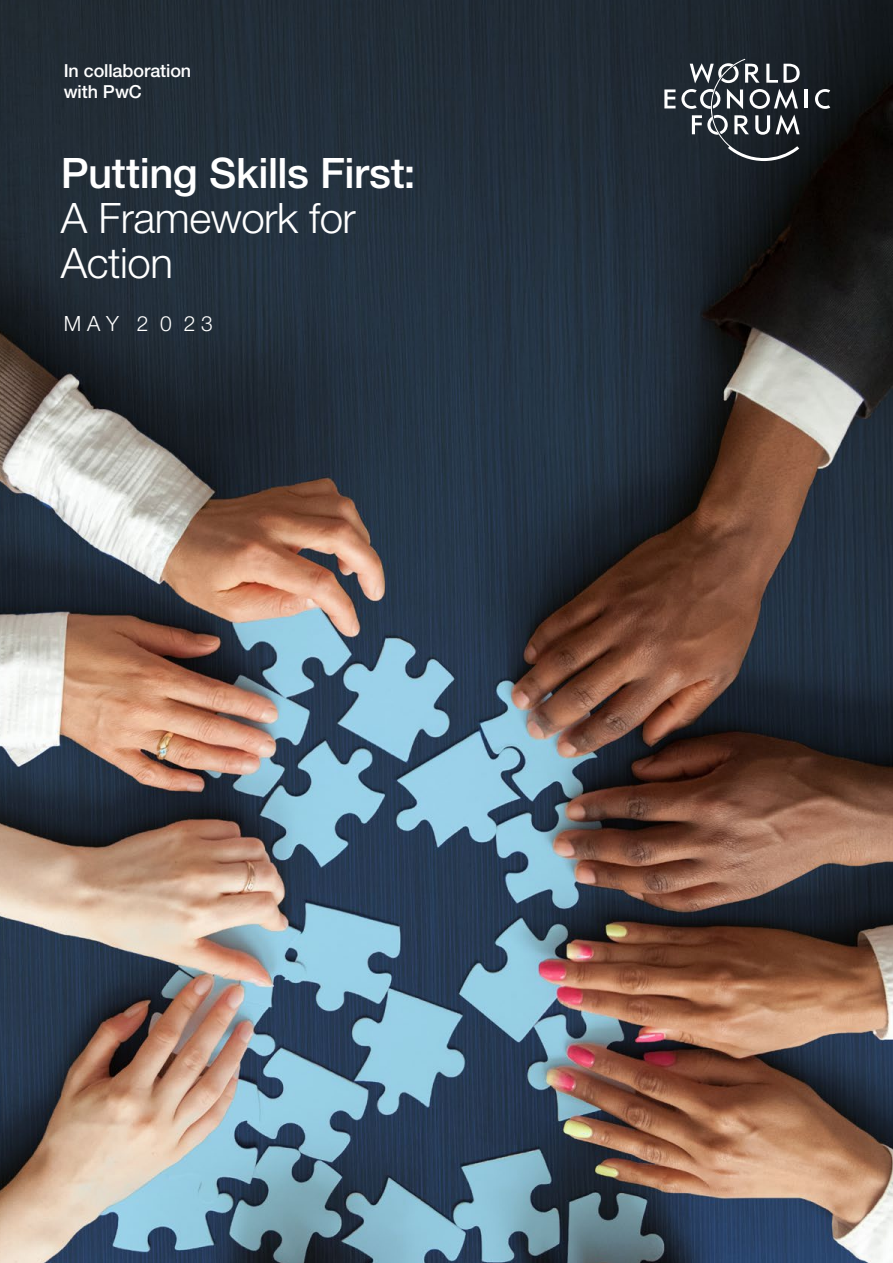
<style>
.page{position:relative;width:893px;height:1263px;background:#fff}
.page>*{position:absolute;margin:0;border:0;box-sizing:border-box;transform-origin:0 0}
.t1{font:500 42px "Helvetica Neue LT Pro";letter-spacing:-.01em;color:#fff}
.t2{font:300 42px/44.5px "Helvetica Neue LT Pro";letter-spacing:-.01em;color:#fff}
.t3{font:300 21px "Helvetica Neue LT Pro";color:#fff}
.t4{font:500 18px/21.6px "Helvetica Neue LT Pro";letter-spacing:-.005em;color:#fff}
</style>
<div class="page">
<img style="left:0;top:0;width:893px;height:1263px">
<svg style="left:664px;top:89px;width:11px;height:19px"></svg>
<hr style="left:805px;top:89px;width:3px;height:19px;background:#fff">
<svg style="left:815px;top:89px;width:15px;height:20px"></svg>
<svg style="left:681px;top:59px;width:119px;height:102px;background:#495056"></svg>
<p class="t4" style="left:64px;top:59px;width:129px">In collaboration with PwC</p>
<h1 class="t1" style="left:61px;top:148px;width:356px">Putting Skills First:</h1>
<h1 class="t2" style="left:61px;top:195px;width:296px">A Framework for<br>Action</h1>
<p class="t3" style="left:64px;top:311px;width:151px">MAY 2 0 23</p>
</div>
